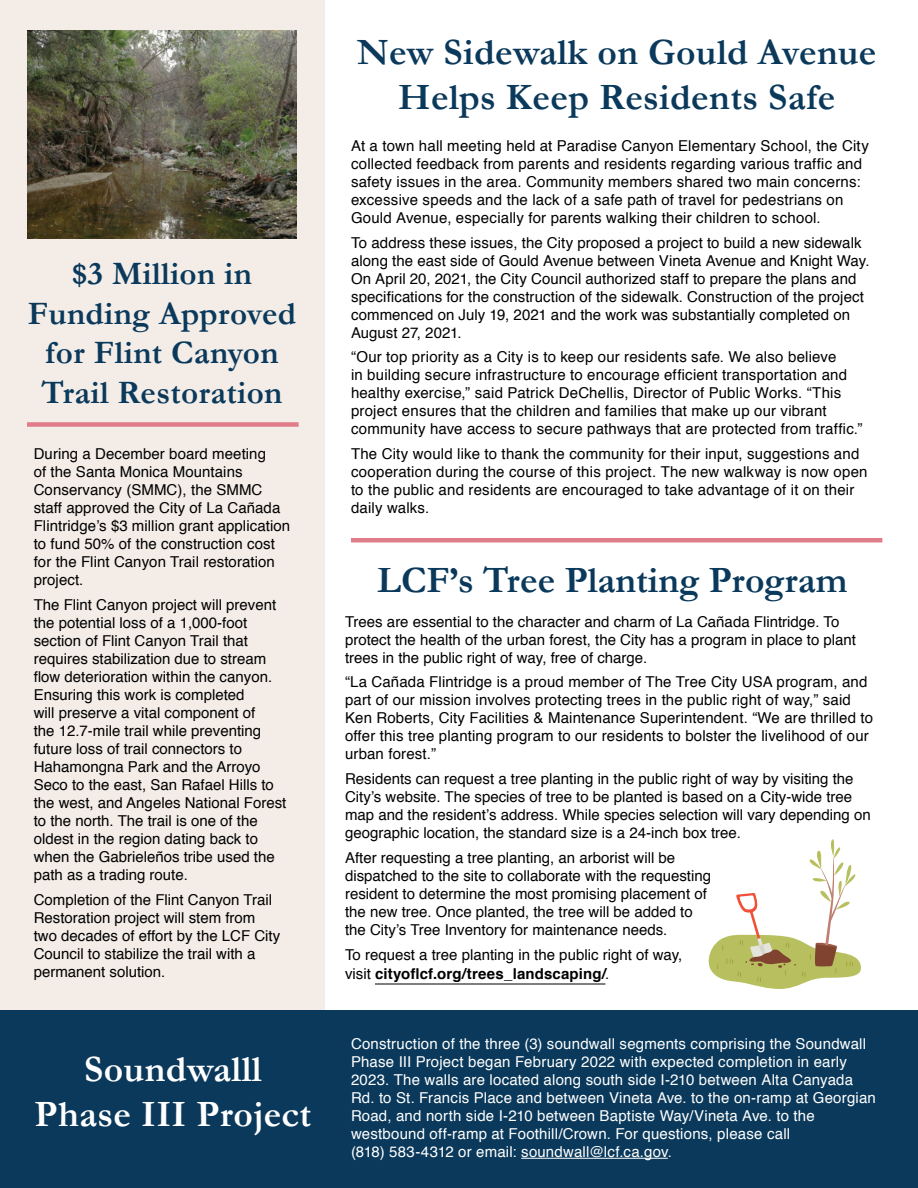
<style>
.page{position:relative;width:918px;height:1188px;background:#fff}
.page>*{position:absolute;margin:0;border:0;box-sizing:border-box;transform-origin:0 0}
.LCF_HEADER_New{font:700 37.5px/45px "Garamond";letter-spacing:.01em;color:#0a395b;text-align:center}
.LCF_HEADER_New-2{font:700 37.5px/45px "Garamond";letter-spacing:.01em;color:#fff;text-align:center}
.LCF_HEADER_New-3{font:700 33px/39.6px "Garamond";letter-spacing:.01em;color:#0a395b;text-align:center}
.LCF_Body{font:15px/18px "Helvetica";letter-spacing:.005em;color:#000}
.LCF_Body-2{font:15px/18px "Helvetica";letter-spacing:.015em;color:#fff}
.s1{font-weight:700}
</style>
<div class="page">
<div style="left:0;top:0;width:325px;height:1026px;background:#f3ece7"></div>
<div style="left:0;top:1010px;width:918px;height:178px;background:#0a395b"></div>
<svg style="left:708px;top:839px;width:153px;height:150px"></svg>
<img style="left:27px;top:30px;width:270px;height:208px">
<hr style="left:521px;top:1158px;width:147px;height:1px;background:#fff">
<hr style="left:351px;top:538px;width:531px;height:4px;background:#e17c8b">
<div style="left:27px;top:422px;width:272px;height:5px;background:#e17c8b"></div>
<hr style="left:375px;top:984px;width:230px;height:1px;background:#000">
<p class="LCF_HEADER_New-3" style="left:28px;top:253px;width:270px">$3 Million in<br>Funding Approved for Flint Canyon<br>Trail Restoration</p>
<p class="LCF_Body" style="left:34px;top:445px;width:258px">During a December board meeting<br>of the Santa Monica Mountains<br>Conservancy (SMMC), the SMMC staff approved the City of La Cañada<br>Flintridge’s $3 million grant application to fund 50% of the construction cost for the Flint Canyon Trail restoration project.</p>
<p class="LCF_Body" style="left:34px;top:596px;width:254px">The Flint Canyon project will prevent the potential loss of a 1,000-foot section of Flint Canyon Trail that requires stabilization due to stream flow deterioration within the canyon.<br>Ensuring this work is completed<br>will preserve a vital component of<br>the 12.7-mile trail while preventing future loss of trail connectors to Hahamongna Park and the Arroyo Seco to the east, San Rafael Hills to the west, and Angeles National Forest to the north. The trail is one of the oldest in the region dating back to when the Gabrieleños tribe used the path as a trading route.</p>
<p class="LCF_Body" style="left:34px;top:891px;width:248px">Completion of the Flint Canyon Trail Restoration project will stem from two decades of effort by the LCF City Council to stabilize the trail with a permanent solution.</p>
<p class="LCF_HEADER_New-2" style="left:35px;top:1046px;width:278px">Soundwalll<br>Phase III Project</p>
<p class="LCF_HEADER_New" style="left:357px;top:29px;width:521px">New Sidewalk on Gould Avenue<br>Helps Keep Residents Safe</p>
<p class="LCF_Body" style="left:351px;top:137px;width:519px">At a town hall meeting held at Paradise Canyon Elementary School, the City collected feedback from parents and residents regarding various traffic and safety issues in the area. Community members shared two main concerns: excessive speeds and the lack of a safe path of travel for pedestrians on Gould Avenue, especially for parents walking their children to school.</p>
<p class="LCF_Body" style="left:351px;top:234px;width:520px">To address these issues, the City proposed a project to build a new sidewalk along the east side of Gould Avenue between Vineta Avenue and Knight Way.<br>On April 20, 2021, the City Council authorized staff to prepare the plans and specifications for the construction of the sidewalk. Construction of the project commenced on July 19, 2021 and the work was substantially completed on August 27, 2021.</p>
<p class="LCF_Body" style="left:351px;top:349px;width:513px">“Our top priority as a City is to keep our residents safe. We also believe<br>in building secure infrastructure to encourage efficient transportation and healthy exercise,” said Patrick DeChellis, Director of Public Works. “This project ensures that the children and families that make up our vibrant community have access to secure pathways that are protected from traffic.”</p>
<p class="LCF_Body" style="left:351px;top:445px;width:518px">The City would like to thank the community for their input, suggestions and cooperation during the course of this project. The new walkway is now open to the public and residents are encouraged to take advantage of it on their daily walks.</p>
<p class="LCF_HEADER_New" style="left:377px;top:557px;width:472px">LCF’s Tree Planting Program</p>
<p class="LCF_Body" style="left:345px;top:613px;width:513px">Trees are essential to the character and charm of La Cañada Flintridge. To protect the health of the urban forest, the City has a program in place to plant trees in the public right of way, free of charge.</p>
<p class="LCF_Body" style="left:345px;top:674px;width:530px">“La Cañada Flintridge is a proud member of The Tree City USA program, and part of our mission involves protecting trees in the public right of way,” said Ken Roberts, City Facilities &amp; Maintenance Superintendent. “We are thrilled to offer this tree planting program to our residents to bolster the livelihood of our urban forest.”</p>
<p class="LCF_Body" style="left:345px;top:770px;width:527px">Residents can request a tree planting in the public right of way by visiting the City’s website. The species of tree to be planted is based on a City-wide tree map and the resident’s address. While species selection will vary depending on geographic location, the standard size is a 24-inch box tree.</p>
<p class="LCF_Body" style="left:345px;top:849px;width:368px">After requesting a tree planting, an arborist will be dispatched to the site to collaborate with the requesting resident to determine the most promising placement of the new tree. Once planted, the tree will be added to the City’s Tree Inventory for maintenance needs.</p>
<p class="LCF_Body" style="left:345px;top:945px;width:339px;line-height:19.5px">To request a tree planting in the public right of way, visit <span class="s1">cityoflcf.org/trees_landscaping/</span>.</p>
<p class="LCF_Body-2" style="left:351px;top:1035px;width:526px">Construction of the three (3) soundwall segments comprising the Soundwall Phase III Project began February 2022 with expected completion in early 2023. The walls are located along south side I-210 between Alta Canyada Rd. to St. Francis Place and between Vineta Ave. to the on-ramp at Georgian Road, and north side I-210 between Baptiste Way/Vineta Ave. to the westbound off-ramp at Foothill/Crown. For questions, please call<br>(818) 583-4312 or email: soundwall@lcf.ca.gov.</p>
</div>
